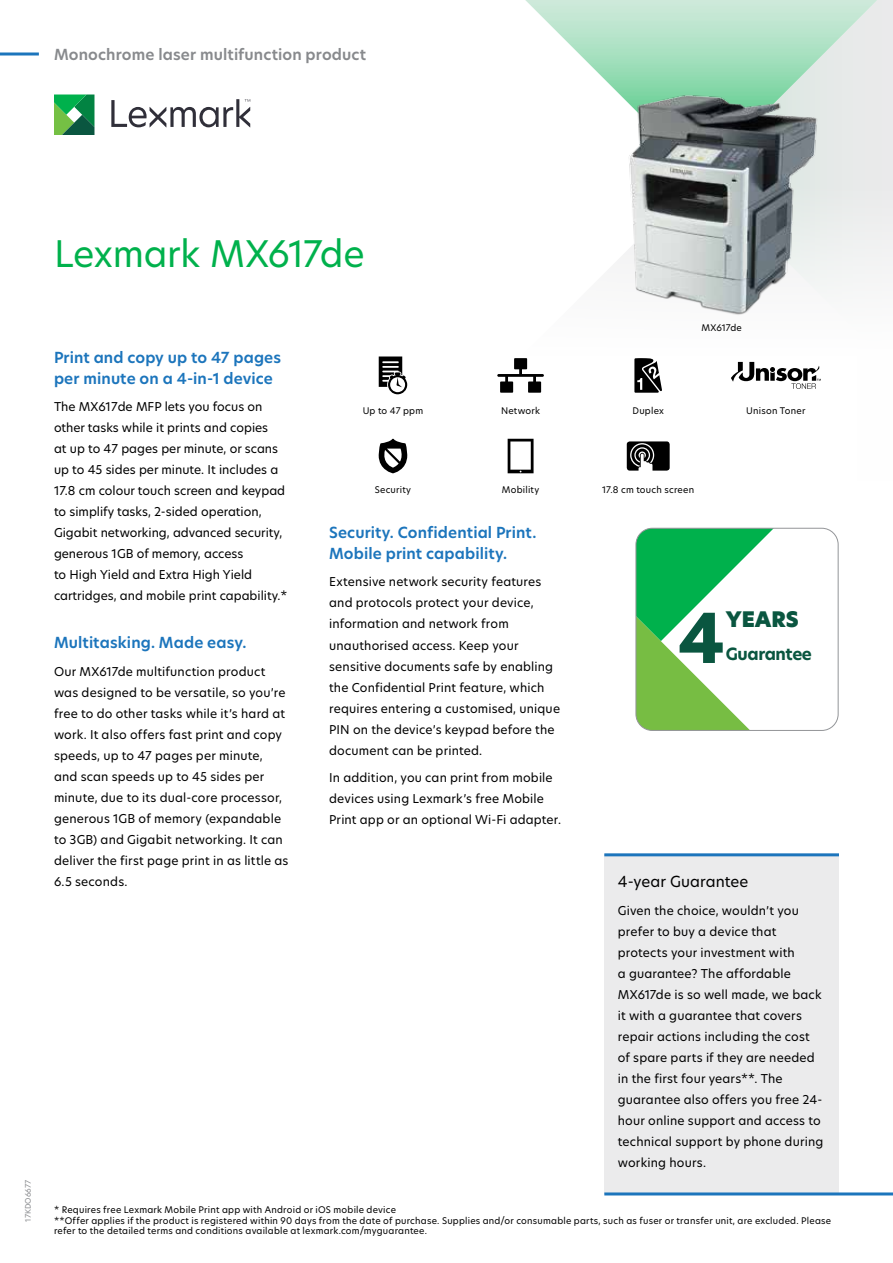
<style>
.page{position:relative;width:893px;height:1263px;background:#fff}
.page>*{position:absolute;margin:0;border:0;box-sizing:border-box;transform-origin:0 0}
.t1{font:36px "TP Hero";letter-spacing:-.01em;color:#00b14c}
.t2{font:21px "TP Hero Super";letter-spacing:-.005em;color:#0a5640}
.t3{font:700 16.5px "TP Hero";letter-spacing:-.025em;color:#0a5640}
.t4{font:600 15px/21px "TP Hero";letter-spacing:.01em;color:#1c75bc}
.t5{font:600 15px "TP Hero";letter-spacing:.01em;color:#888a8d}
.t6{font:15px "TP Hero";letter-spacing:.005em;color:#000}
.t7{font:12px/21px "TP Hero";letter-spacing:.01em;color:#000}
.t8{font:9px/10.5px "TP Hero";letter-spacing:.025em;color:#000}
.t9{font:9px "TP Hero";letter-spacing:-.005em;color:#000}
.t10{font:7.5px "TP Hero";color:#888a8d}
</style>
<div class="page">
<hr style="left:0;top:52px;width:39px;height:3px;background:#1c75bc">
<svg style="left:738px;top:0;width:155px;height:362px"></svg>
<svg style="left:525px;top:0;width:366px;height:176px"></svg>
<svg style="left:111px;top:99px;width:139px;height:28px"></svg>
<svg style="left:54px;top:94px;width:40px;height:41px;background:#359d56"></svg>
<img style="left:619px;top:88px;width:204px;height:229px">
<svg style="left:379px;top:356px;width:28px;height:38px"></svg>
<svg style="left:497px;top:358px;width:47px;height:35px"></svg>
<svg style="left:634px;top:358px;width:28px;height:35px"></svg>
<svg style="left:731px;top:362px;width:90px;height:27px"></svg>
<svg style="left:379px;top:439px;width:28px;height:34px"></svg>
<svg style="left:508px;top:439px;width:26px;height:34px"></svg>
<svg style="left:627px;top:441px;width:43px;height:30px"></svg>
<div style="left:604px;top:855px;width:235px;height:339px;background:#ebebec"></div>
<hr style="left:604px;top:1192px;width:235px;height:3px;background:#1c75bc">
<hr style="left:604px;top:853px;width:235px;height:3px;background:#1c75bc">
<hr style="left:839px;top:1192px;width:54px;height:3px;background:#1c75bc">
<svg style="left:636px;top:528px;width:138px;height:202px"></svg>
<p class="t5" style="left:54px;top:44px;width:314px">Monochrome laser multifunction product</p>
<p class="t10" style="left:23px;top:1221px;width:43px;rotate:-90deg">17KDO6677</p>
<h1 class="t1" style="left:54px;top:229px;width:312px">Lexmark MX617de</h1>
<p class="t9" style="left:701px;top:321px;width:42px">MX617de</p>
<p class="t4" style="left:54px;top:346px;width:229px">Print and copy up to 47 pages per minute on a 4-in-1 device</p>
<p class="t7" style="left:54px;top:396px;width:235px">The MX617de MFP lets you focus on other tasks while it prints and copies<br>at up to 47 pages per minute, or scans up to 45 sides per minute. It includes a 17.8 cm colour touch screen and keypad to simplify tasks, 2-sided operation, Gigabit networking, advanced security, generous 1GB of memory, access<br>to High Yield and Extra High Yield cartridges, and mobile print capability.*</p>
<p class="t4" style="left:54px;top:632px;width:194px">Multitasking. Made easy.</p>
<p class="t7" style="left:54px;top:661px;width:236px">Our MX617de multifunction product was designed to be versatile, so you’re free to do other tasks while it’s hard at work. It also offers fast print and copy speeds, up to 47 pages per minute, and scan speeds up to 45 sides per minute, due to its dual-core processor, generous 1GB of memory (expandable to 3GB) and Gigabit networking. It can deliver the first page print in as little as 6.5 seconds.</p>
<p class="t8" style="left:363px;top:405px;width:62px">Up to 47 ppm</p>
<p class="t8" style="left:501px;top:405px;width:41px">Network</p>
<p class="t8" style="left:632px;top:405px;width:33px">Duplex</p>
<p class="t8" style="left:746px;top:405px;width:61px">Unison Toner</p>
<p class="t8" style="left:375px;top:484px;width:38px">Security</p>
<p class="t8" style="left:502px;top:484px;width:39px">Mobility</p>
<p class="t8" style="left:602px;top:484px;width:93px">17.8 cm touch screen</p>
<p class="t4" style="left:329px;top:522px;width:209px">Security. Confidential Print.<br>Mobile print capability.</p>
<p class="t7" style="left:329px;top:571px;width:232px">Extensive network security features and protocols protect your device, information and network from unauthorised access. Keep your sensitive documents safe by enabling the Confidential Print feature, which requires entering a customised, unique PIN on the device’s keypad before the document can be printed.</p>
<p class="t7" style="left:329px;top:767px;width:233px">In addition, you can print from mobile devices using Lexmark’s free Mobile<br>Print app or an optional Wi-Fi adapter.</p>
<h2 class="t2" style="left:726px;top:605px;width:74px">YEARS</h2>
<h3 class="t3" style="left:726px;top:642px;width:88px">Guarantee</h3>
<p class="t6" style="left:618px;top:871px;width:132px">4-year Guarantee</p>
<p class="t7" style="left:618px;top:900px;width:207px">Given the choice, wouldn’t you prefer to buy a device that protects your investment with<br>a guarantee? The affordable<br>MX617de is so well made, we back it with a guarantee that covers repair actions including the cost of spare parts if they are needed in the first four years**. The guarantee also offers you free 24- hour online support and access to technical support by phone during working hours.</p>
<p class="t8" style="left:54px;top:1205px;width:779px">* Requires free Lexmark Mobile Print app with Android or iOS mobile device<br>**Offer applies if the product is registered within 90 days from the date of purchase. Supplies and/or consumable parts, such as fuser or transfer unit, are excluded. Please refer to the detailed terms and conditions available at lexmark.com/myguarantee.</p>
</div>
